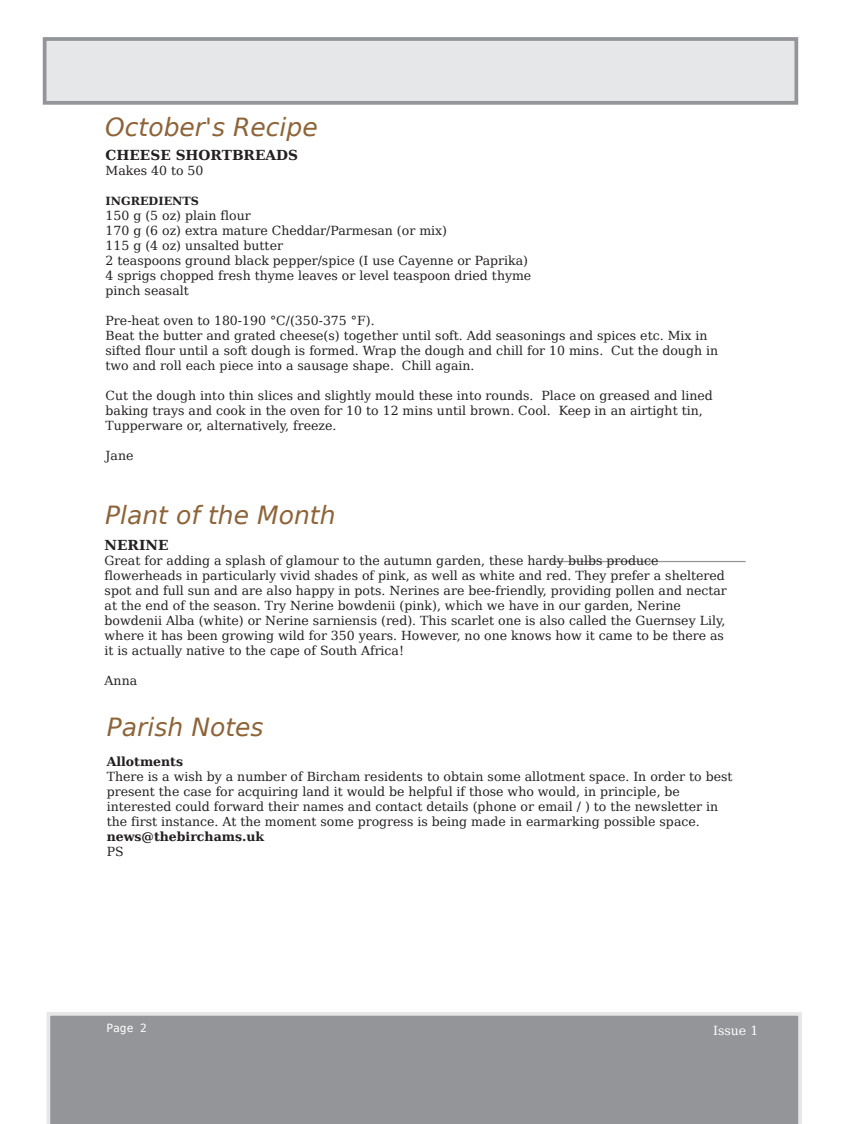
<style>
.page{position:relative;width:851px;height:1124px;background:#fff}
.page>*{position:absolute;margin:0;border:0;box-sizing:border-box;transform-origin:0 0}
.t1{font:italic 25px "Bitstream Vera Sans";color:#8e6338}
.t2{font:700 13.75px "Bitstream Vera Serif";color:#231f20}
.t3{font:12.5px/15px "Bitstream Vera Serif";color:#231f20}
.t4{font:700 12.5px "Bitstream Vera Serif";color:#231f20}
.t5{font:12.5px "Bitstream Vera Serif";color:#fff}
.t6{font:700 11.25px "Bitstream Vera Serif";color:#231f20}
.t7{font:11.25px "Bitstream Vera Sans Mono";color:#fff}
</style>
<div class="page">
<div style="left:46px;top:1012px;width:755px;height:111px;background:#939598"></div>
<div style="left:45px;top:39px;width:751px;height:64px;background:#e6e7e9"></div>
<div style="left:43px;top:37px;width:755px;height:68px;border:4px solid #939598"></div>
<hr style="left:551px;top:561px;width:194px;height:1px;background:#939598">
<h1 class="t1" style="left:105px;top:113px;width:214px">October's Recipe</h1>
<p class="t2" style="left:105px;top:147px;width:194px">CHEESE SHORTBREADS</p>
<p class="t3" style="left:105px;top:163px;width:99px">Makes 40 to 50</p>
<p class="t6" style="left:105px;top:194px;width:95px">INGREDIENTS</p>
<p class="t3" style="left:105px;top:208px;width:427px">150 g (5 oz) plain flour<br>170 g (6 oz) extra mature Cheddar/Parmesan (or mix)<br>115 g (4 oz) unsalted butter<br>2 teaspoons ground black pepper/spice (I use Cayenne or Paprika)<br>4 sprigs chopped fresh thyme leaves or level teaspoon dried thyme pinch seasalt</p>
<p class="t3" style="left:105px;top:313px;width:614px">Pre-heat oven to 180-190 °C/(350-375 °F).<br>Beat the butter and grated cheese(s) together until soft. Add seasonings and spices etc. Mix in sifted flour until a soft dough is formed. Wrap the dough and chill for 10 mins. Cut the dough in two and roll each piece into a sausage shape. Chill again.</p>
<p class="t3" style="left:105px;top:388px;width:609px">Cut the dough into thin slices and slightly mould these into rounds. Place on greased and lined baking trays and cook in the oven for 10 to 12 mins until brown. Cool. Keep in an airtight tin,<br>Tupperware or, alternatively, freeze.</p>
<p class="t3" style="left:105px;top:448px;width:29px">Jane</p>
<h1 class="t1" style="left:105px;top:501px;width:232px">Plant of the Month</h1>
<p class="t2" style="left:105px;top:537px;width:65px">NERINE</p>
<p class="t3" style="left:105px;top:553px;width:623px">Great for adding a splash of glamour to the autumn garden, these hardy bulbs produce flowerheads in particularly vivid shades of pink, as well as white and red. They prefer a sheltered spot and full sun and are also happy in pots. Nerines are bee-friendly, providing pollen and nectar at the end of the season. Try Nerine bowdenii (pink), which we have in our garden, Nerine bowdenii Alba (white) or Nerine sarniensis (red). This scarlet one is also called the Guernsey Lily, where it has been growing wild for 350 years. However, no one knows how it came to be there as it is actually native to the cape of South Africa!</p>
<p class="t3" style="left:105px;top:673px;width:34px">Anna</p>
<h1 class="t1" style="left:107px;top:713px;width:158px">Parish Notes</h1>
<p class="t4" style="left:107px;top:754px;width:78px">Allotments</p>
<p class="t3" style="left:107px;top:769px;width:627px">There is a wish by a number of Bircham residents to obtain some allotment space. In order to best present the case for acquiring land it would be helpful if those who would, in principle, be interested could forward their names and contact details (phone or email / ) to the newsletter in the first instance. At the moment some progress is being made in earmarking possible space.</p>
<p class="t4" style="left:107px;top:829px;width:159px">news@thebirchams.uk</p>
<p class="t3" style="left:107px;top:844px;width:18px">PS</p>
<p class="t7" style="left:106px;top:1021px;width:42px">Page 2</p>
<p class="t5" style="left:713px;top:1022px;width:47px">Issue 1</p>
</div>
